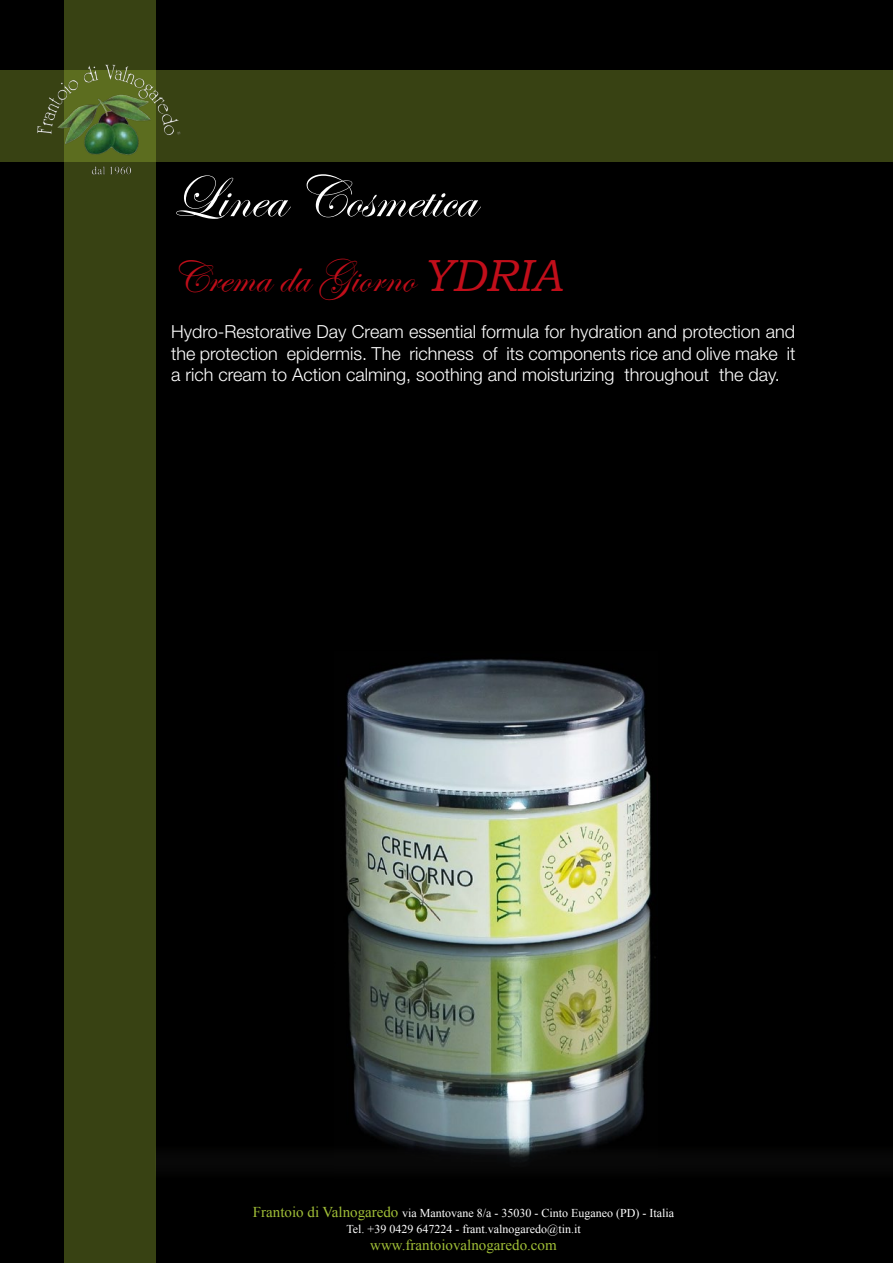
<style>
.page{position:relative;width:893px;height:1263px;background:#000}
.page>*{position:absolute;margin:0;border:0;box-sizing:border-box;transform-origin:0 0}
.t1{font:60px "Edwardian Script ITC";color:#fff}
.t2{font:45px "Edwardian Script ITC";color:#c10e1a}
.t3{font:300 18px/21.6px "Helvetica Neue LT Pro";color:#fff;text-align:justify}
.t4{font:15px "Times New Roman";color:#a1bf37}
.t5{font:12px/16.5px "Times New Roman";color:#fff;text-align:center}
.s1{font-family:"Bookman Old Style";font-style:italic}
.s2{font-size:15px;color:#a1bf37}
</style>
<div class="page">
<img style="left:344px;top:659px;width:312px;height:486px">
<div style="left:64px;top:0;width:92px;height:1263px;background:#384213"></div>
<div style="left:0;top:71px;width:893px;height:91px;background:#384213"></div>
<img style="left:29px;top:64px;width:165px;height:111px">
<h1 class="t1" style="left:171px;top:165px;width:306px">Linea Cosmetica</h1>
<h2 class="t2" style="left:171px;top:253px;width:393px">Crema da Giorno <span class="s1">YDRIA</span></h2>
<p class="t3" style="left:171px;top:321px;width:626px">Hydro-Restorative Day Cream essential formula for hydration and protection and the protection epidermis. The richness of its components rice and olive make it a rich cream to Action calming, soothing and moisturizing throughout the day.</p>
<p class="t5" style="left:253px;top:1204px;width:423px"><span class="s2">Frantoio di Valnogaredo</span> via Mantovane 8/a - 35030 - Cinto Euganeo (PD) - Italia<br>Tel. +39 0429 647224 - frant.valnogaredo@tin.it</p>
<p class="t4" style="left:370px;top:1235px;width:188px">www.frantoiovalnogaredo.com</p>
</div>
